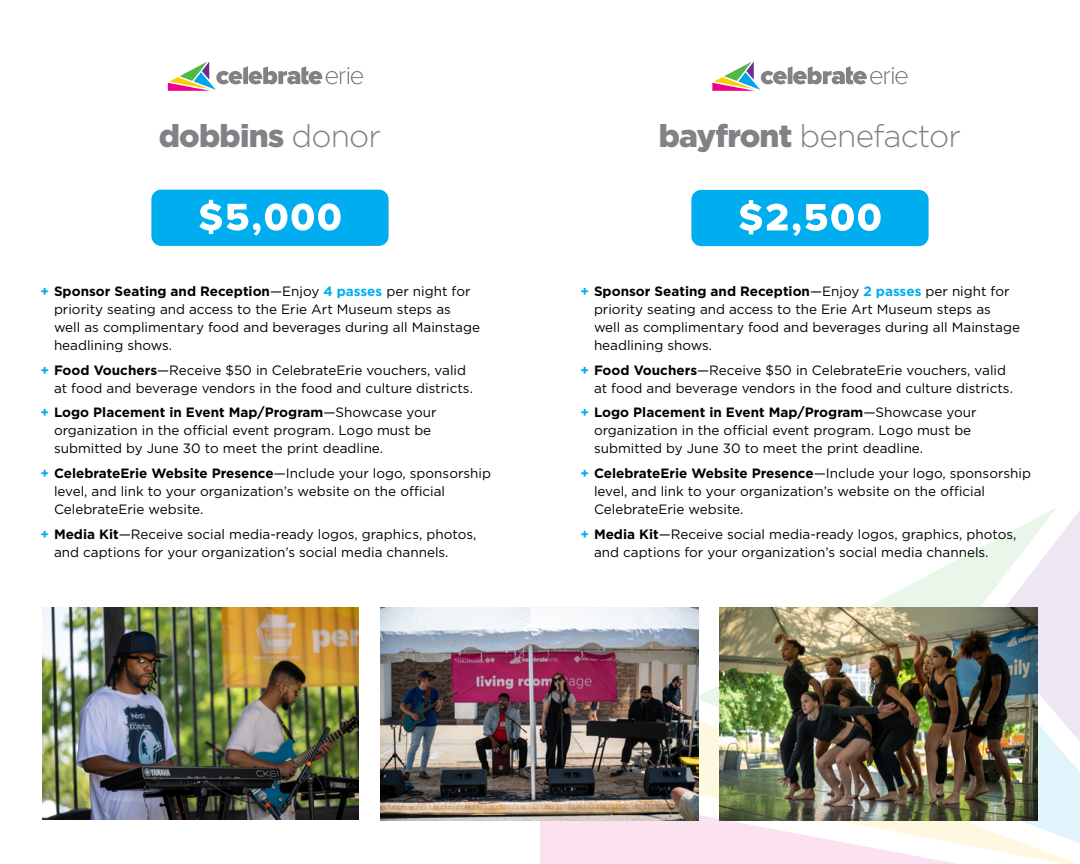
<style>
.page{position:relative;width:1080px;height:864px;background:#fff}
.page>*{position:absolute;margin:0;border:0;box-sizing:border-box;transform-origin:0 0}
.t1{font:300 31.5px "Gotham";letter-spacing:-.025em;color:#808285}
.t2{font:900 31.5px "Gotham";letter-spacing:-.025em;color:#808285}
.t3{font:13.5px/18px "Gotham";color:#000}
.s1{font-weight:300}
.s2{font-weight:700;color:#00aeef}
.s3{font-weight:700}
.s4{font-weight:900}
</style>
<div class="page">
<svg style="left:540px;top:820px;width:20px;height:44px"></svg>
<svg style="left:694px;top:545px;width:292px;height:162px"></svg>
<svg style="left:986px;top:508px;width:94px;height:140px"></svg>
<div style="left:1038px;top:648px;width:42px;height:62px;background:#eee6f2"></div>
<svg style="left:560px;top:710px;width:520px;height:154px"></svg>
<svg style="left:168px;top:62px;width:195px;height:29px"></svg>
<div style="left:151px;top:190px;width:238px;height:56px;background:#00aeef;border-radius:10px"></div>
<svg style="left:199px;top:200px;width:142px;height:36px"></svg>
<img style="left:42px;top:608px;width:317px;height:211px">
<img style="left:380px;top:608px;width:319px;height:212px">
<img style="left:719px;top:608px;width:319px;height:212px">
<svg style="left:712px;top:62px;width:196px;height:29px"></svg>
<div style="left:691px;top:190px;width:238px;height:56px;background:#00aeef;border-radius:10px"></div>
<svg style="left:739px;top:200px;width:142px;height:36px"></svg>
<h1 class="t2" style="left:159px;top:114px;width:224px">dobbins <span class="s1">donor</span></h1>
<p class="t3" style="left:54px;top:282px;width:428px;text-indent:-14px"><span class="s2">+</span> <span class="s3">Sponsor Seating and Reception</span>—Enjoy <span class="s2">4 passes</span> per night for priority seating and access to the Erie Art Museum steps as well as complimentary food and beverages during all Mainstage headlining shows.</p>
<p class="t3" style="left:54px;top:361px;width:420px;text-indent:-14px"><span class="s2">+</span> <span class="s3">Food Vouchers</span>—Receive $50 in CelebrateErie vouchers, valid at food and beverage vendors in the food and culture districts.</p>
<p class="t3" style="left:54px;top:403px;width:384px;text-indent:-14px"><span class="s2">+</span> <span class="s3">Logo Placement in Event Map/Program</span>—Showcase your organization in the official event program. Logo must be submitted by June 30 to meet the print deadline.</p>
<p class="t3" style="left:54px;top:464px;width:439px;text-indent:-14px"><span class="s2">+</span> <span class="s3">CelebrateErie Website Presence</span>—Include your logo, sponsorship level, and link to your organization’s website on the official<br>CelebrateErie website.</p>
<p class="t3" style="left:54px;top:525px;width:424px;text-indent:-14px"><span class="s2">+</span> <span class="s3">Media Kit</span>—Receive social media-ready logos, graphics, photos, and captions for your organization’s social media channels.</p>
<h1 class="t1" style="left:659px;top:116px;width:304px"><span class="s4">bayfront</span> benefactor</h1>
<p class="t3" style="left:594px;top:282px;width:428px;text-indent:-14px"><span class="s2">+</span> <span class="s3">Sponsor Seating and Reception</span>—Enjoy <span class="s2">2 passes</span> per night for priority seating and access to the Erie Art Museum steps as well as complimentary food and beverages during all Mainstage headlining shows.</p>
<p class="t3" style="left:594px;top:361px;width:420px;text-indent:-14px"><span class="s2">+</span> <span class="s3">Food Vouchers</span>—Receive $50 in CelebrateErie vouchers, valid at food and beverage vendors in the food and culture districts.</p>
<p class="t3" style="left:594px;top:403px;width:384px;text-indent:-14px"><span class="s2">+</span> <span class="s3">Logo Placement in Event Map/Program</span>—Showcase your organization in the official event program. Logo must be submitted by June 30 to meet the print deadline.</p>
<p class="t3" style="left:594px;top:464px;width:439px;text-indent:-14px"><span class="s2">+</span> <span class="s3">CelebrateErie Website Presence</span>—Include your logo, sponsorship level, and link to your organization’s website on the official<br>CelebrateErie website.</p>
<p class="t3" style="left:594px;top:525px;width:424px;text-indent:-14px"><span class="s2">+</span> <span class="s3">Media Kit</span>—Receive social media-ready logos, graphics, photos, and captions for your organization’s social media channels.</p>
</div>
